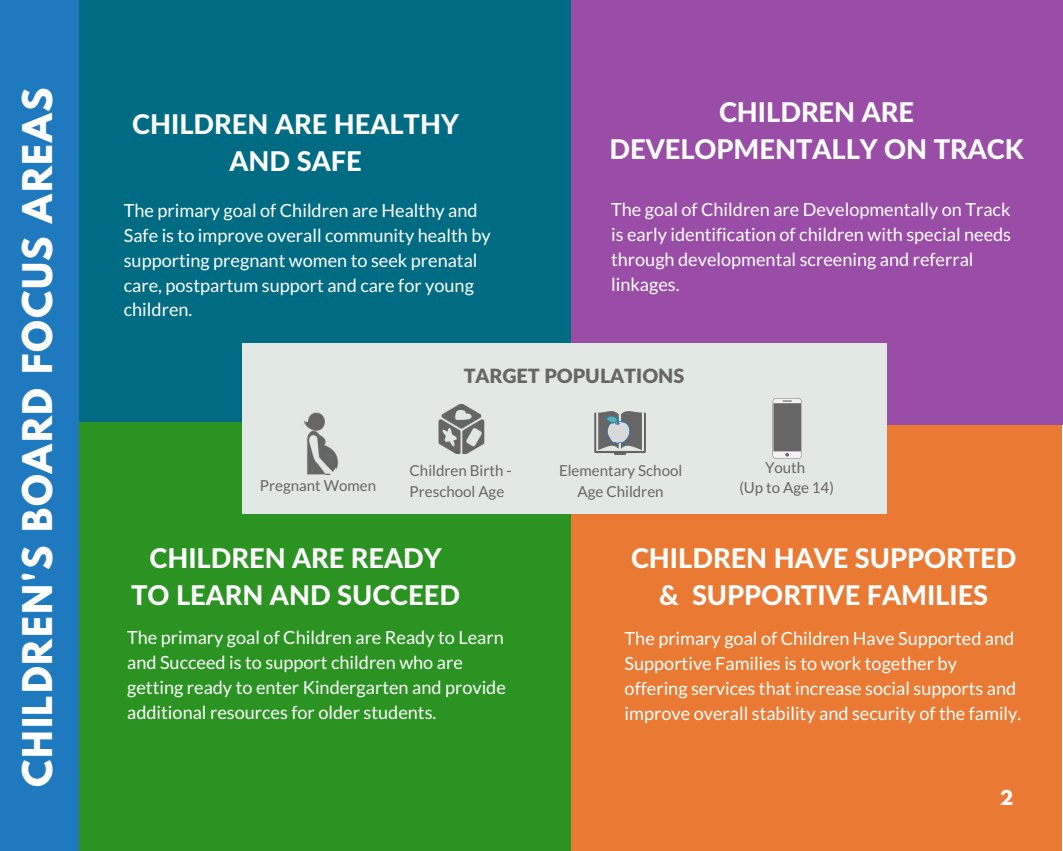
<style>
.page{position:relative;width:1063px;height:851px;background:#fff}
.page>*{position:absolute;margin:0;border:0;box-sizing:border-box;transform-origin:0 0}
.t1{font:700 36.3px "League Spartan";letter-spacing:.05em;color:#fff}
.t2{font:800 27.15px/37.2px "Lato Latin";color:#fff;text-align:center}
.t3{font:900 19.65px "Lato Latin";color:#666}
.t4{font:18.15px/24.8px "Lato";color:#fff}
.t5{font:700 18.15px "League Spartan";color:#fff}
.t6{font:15.15px/20.2px "Lato";color:#666;text-align:center}
</style>
<div class="page">
<div style="left:0;top:0;width:79px;height:850px;background:#1e79bf"></div>
<div style="left:79px;top:0;width:492px;height:424px;background:#006c84"></div>
<div style="left:571px;top:424px;width:491px;height:426px;background:#ea7a33"></div>
<div style="left:571px;top:0;width:492px;height:424px;background:#994da6"></div>
<div style="left:79px;top:422px;width:492px;height:428px;background:#2b9321"></div>
<div style="left:242px;top:343px;width:645px;height:170px;background:#e2e8e4"></div>
<svg style="left:594px;top:411px;width:52px;height:44px"></svg>
<img style="left:304px;top:412px;width:35px;height:62px">
<img style="left:438px;top:404px;width:47px;height:50px">
<svg style="left:773px;top:398px;width:29px;height:60px"></svg>
<h1 class="t1" style="left:20px;top:786px;width:701px;rotate:-90deg">CHILDREN'S BOARD FOCUS AREAS</h1>
<h2 class="t2" style="left:132px;top:105px;width:328px">CHILDREN ARE HEALTHY<br>AND SAFE</h2>
<p class="t4" style="left:124px;top:198px;width:369px">The primary goal of Children are Healthy and Safe is to improve overall community health by supporting pregnant women to seek prenatal care, postpartum support and care for young children.</p>
<h2 class="t2" style="left:609px;top:92px;width:416px">CHILDREN ARE<br>DEVELOPMENTALLY ON TRACK</h2>
<p class="t4" style="left:611px;top:197px;width:402px">The goal of Children are Developmentally on Track is early identification of children with special needs through developmental screening and referral linkages.</p>
<p class="t6" style="left:260px;top:475px;width:118px">Pregnant Women</p>
<p class="t3" style="left:464px;top:363px;width:222px">TARGET POPULATIONS</p>
<p class="t6" style="left:410px;top:460px;width:104px;text-align:left">Children Birth -<br>Preschool Age</p>
<p class="t6" style="left:739px;top:457px;width:96px">Youth<br>(Up to Age 14)</p>
<p class="t6" style="left:559px;top:460px;width:125px">Elementary School<br>Age Children</p>
<h2 class="t2" style="left:131px;top:538px;width:330px">CHILDREN ARE READY<br>TO LEARN AND SUCCEED</h2>
<h2 class="t2" style="left:631px;top:538px;width:387px">CHILDREN HAVE SUPPORTED &amp; SUPPORTIVE FAMILIES</h2>
<p class="t4" style="left:127px;top:624px;width:380px">The primary goal of Children are Ready to Learn and Succeed is to support children who are getting ready to enter Kindergarten and provide additional resources for older students.</p>
<p class="t4" style="left:625px;top:625px;width:398px">The primary goal of Children Have Supported and Supportive Families is to work together by offering services that increase social supports and improve overall stability and security of the family.</p>
<p class="t5" style="left:1000px;top:788px;width:15px">2</p>
</div>
